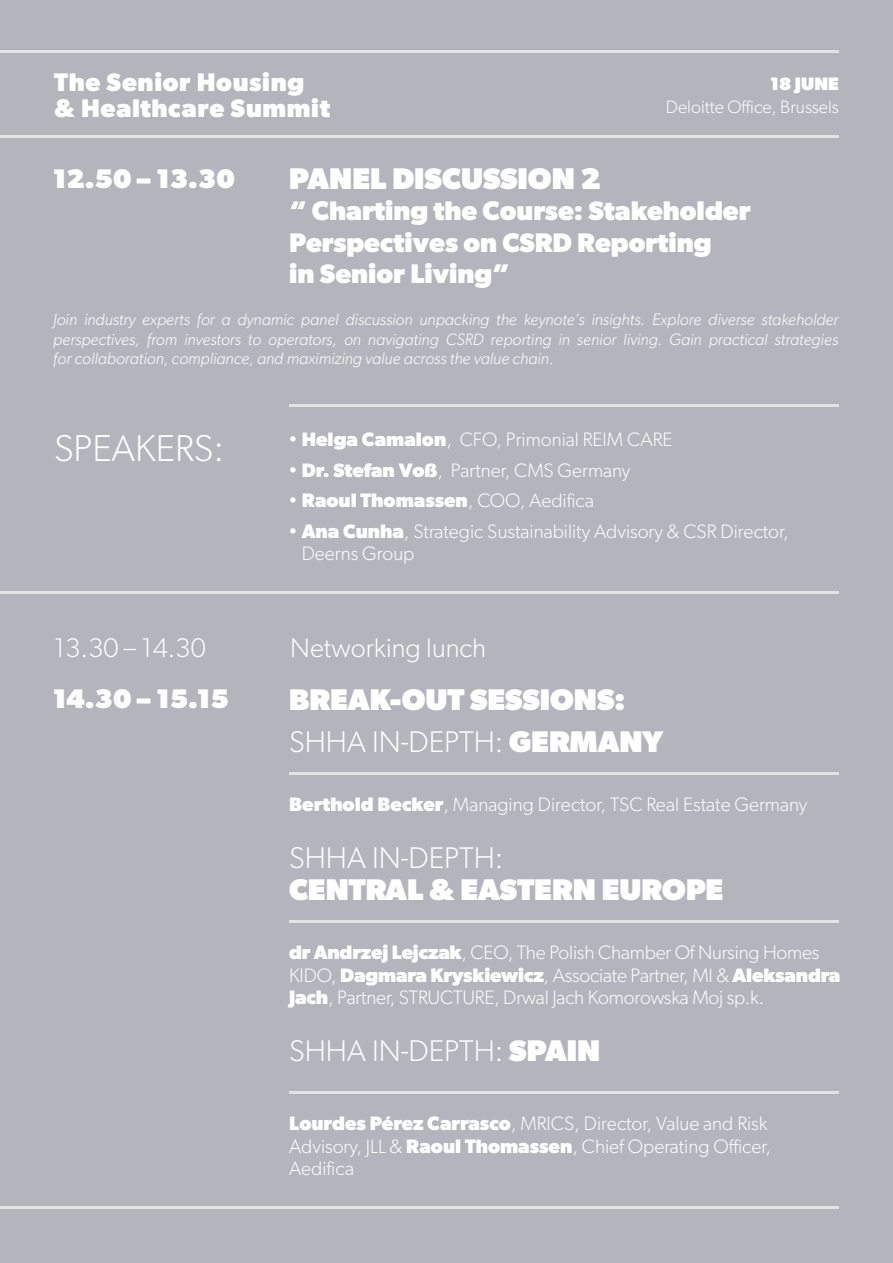
<style>
.page{position:relative;width:893px;height:1263px;background:#b4b4bd}
.page>*{position:absolute;margin:0;border:0;box-sizing:border-box;transform-origin:0 0}
.t1{font:300 37.5px "Gibson";color:#fff}
.t2{font:800 30px "Gibson";color:#fff}
.t3{font:300 30px "Gibson";color:#fff}
.t4{font:700 27px/31.5px "Gibson";color:#fff}
.t5{font:300 27px "Gibson";color:#fff}
.t6{font:800 27px "Gibson";color:#fff}
.t7{font:700 25.5px/25.5px "Gibson";letter-spacing:.025em;color:#fff}
.t8{font:300 19.5px/22.5px "Gibson";color:#fff}
.t9{font:300 18px "Gibson";color:#fff}
.t10{font:800 18px "Gibson";color:#fff}
.t11{font:italic 300 16.5px/19.5px "Gibson";color:#fff;text-align:justify}
.s1{font-weight:700}
.s2{font-weight:800}
</style>
<div class="page">
<hr style="left:0;top:1207px;width:839px;height:2px;background:#e3e3e3">
<hr style="left:289px;top:404px;width:550px;height:2px;background:#e3e3e3">
<hr style="left:0;top:592px;width:839px;height:2px;background:#e3e3e3">
<hr style="left:289px;top:772px;width:550px;height:2px;background:#e3e3e3">
<hr style="left:289px;top:920px;width:550px;height:2px;background:#e3e3e3">
<hr style="left:289px;top:1091px;width:550px;height:2px;background:#e3e3e3">
<hr style="left:0;top:51px;width:839px;height:2px;background:#e3e3e3">
<hr style="left:0;top:135px;width:839px;height:2px;background:#e3e3e3">
<h3 class="t7" style="left:54px;top:69px;width:278px">The Senior Housing &amp; Healthcare Summit</h3>
<p class="t10" style="left:770px;top:73px;width:71px">18 JUNE</p>
<p class="t9" style="left:666px;top:95px;width:175px">Deloitte Office, Brussels</p>
<h3 class="t6" style="left:52px;top:163px;width:184px">12.50 – 13.30</h3>
<h2 class="t2" style="left:289px;top:161px;width:313px">PANEL DISCUSSION 2</h2>
<h3 class="t4" style="left:289px;top:195px;width:463px">“ Charting the Course: Stakeholder<br>Perspectives on CSRD Reporting<br>in Senior Living”</h3>
<p class="t11" style="left:53px;top:310px;width:786px">Join industry experts for a dynamic panel discussion unpacking the keynote’s insights. Explore diverse stakeholder perspectives, from investors to operators, on navigating CSRD reporting in senior living. Gain practical strategies for collaboration, compliance, and maximizing value across the value chain.</p>
<h1 class="t1" style="left:54px;top:425px;width:172px">SPEAKERS:</h1>
<p class="t8" style="left:288px;top:428px;width:386px">• <span class="s1">Helga Camalon</span>, CFO, Primonial REIM CARE</p>
<p class="t8" style="left:288px;top:458px;width:344px">• <span class="s1">Dr. Stefan Voß</span>, Partner, CMS Germany</p>
<p class="t8" style="left:288px;top:489px;width:307px">• <span class="s1">Raoul Thomassen</span>, COO, Aedifica</p>
<p class="t8" style="left:302px;top:519px;width:488px;text-indent:-14px">• <span class="s1">Ana Cunha</span>, Strategic Sustainability Advisory &amp; CSR Director,<br>Deerns Group</p>
<h3 class="t5" style="left:54px;top:631px;width:153px">13.30 – 14.30</h3>
<h3 class="t5" style="left:290px;top:631px;width:197px">Networking lunch</h3>
<h3 class="t6" style="left:52px;top:682px;width:178px">14.30 – 15.15</h3>
<h2 class="t2" style="left:289px;top:682px;width:338px">BREAK-OUT SESSIONS:</h2>
<h2 class="t3" style="left:289px;top:723px;width:376px">SHHA IN-DEPTH: <span class="s2">GERMANY</span></h2>
<p class="t8" style="left:289px;top:793px;width:520px"><span class="s1">Berthold Becker</span>, Managing Director, TSC Real Estate Germany</p>
<h2 class="t3" style="left:289px;top:840px;width:216px">SHHA IN-DEPTH:</h2>
<h2 class="t2" style="left:289px;top:871px;width:436px">CENTRAL &amp; EASTERN EUROPE</h2>
<p class="t8" style="left:289px;top:941px;width:553px"><span class="s1">dr Andrzej Lejczak</span>, CEO, The Polish Chamber Of Nursing Homes<br>KIDO, <span class="s1">Dagmara Kryskiewicz</span>, Associate Partner, MI &amp; <span class="s1">Aleksandra<br>Jach</span>, Partner, STRUCTURE, Drwal Jach Komorowska Moj sp.k.</p>
<h2 class="t3" style="left:289px;top:1032px;width:313px">SHHA IN-DEPTH: <span class="s2">SPAIN</span></h2>
<p class="t8" style="left:289px;top:1112px;width:483px"><span class="s1">Lourdes Pérez Carrasco</span>, MRICS, Director, Value and Risk<br>Advisory, JLL &amp; <span class="s1">Raoul Thomassen</span>, Chief Operating Officer,<br>Aedifica</p>
</div>
